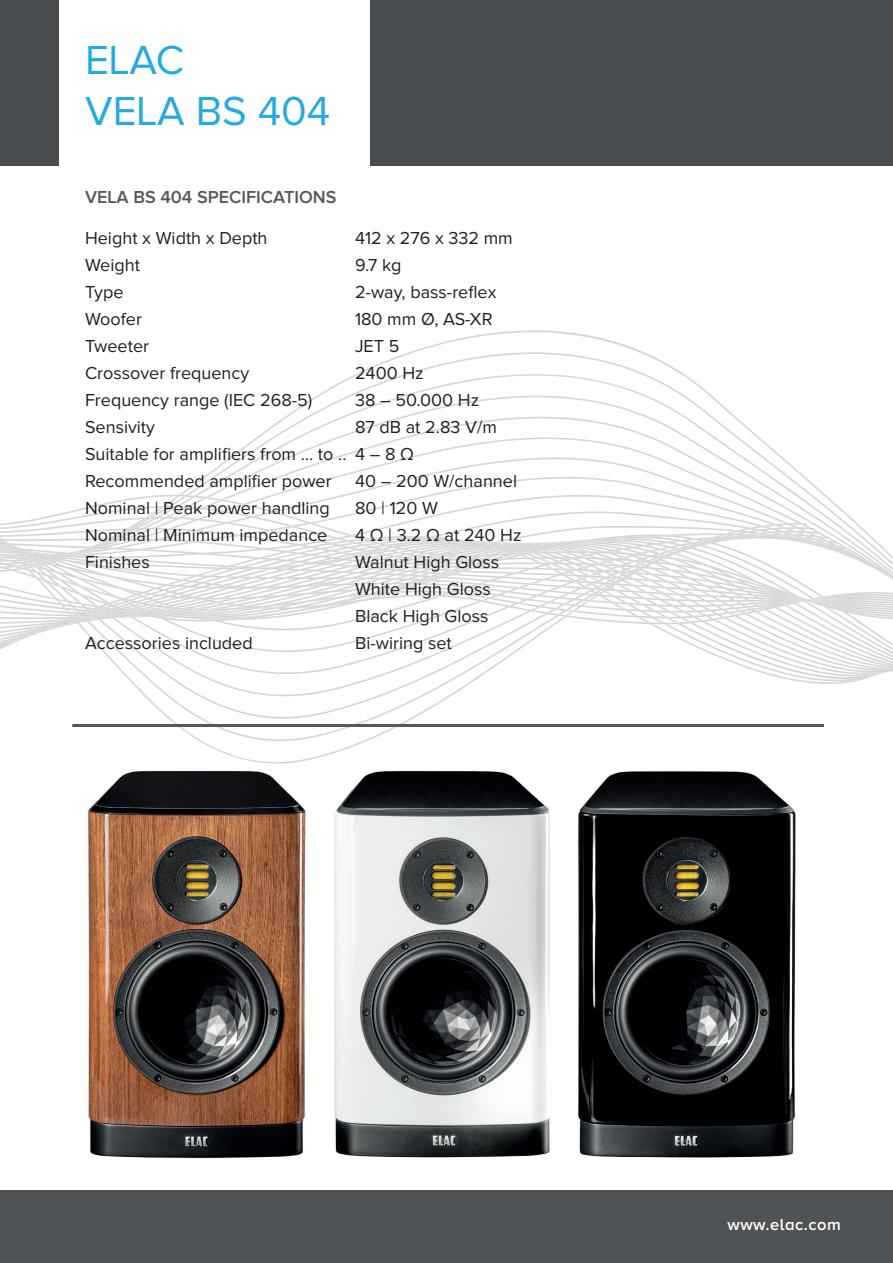
<style>
.page{position:relative;width:893px;height:1263px;background:#fff}
.page>*{position:absolute;margin:0;border:0;box-sizing:border-box;transform-origin:0 0}
.t1{font:42px/50.4px "Proxima Nova A";color:#24aae1}
.t2{font:18px/27px "Proxima Nova";color:#231f20}
.t3{font:600 18px "Proxima Nova A";color:#57585a}
.t4{font:600 16.5px "Proxima Nova A";letter-spacing:.03em;color:#fff}
</style>
<div class="page">
<svg style="left:145px;top:696px;width:305px;height:23px"></svg>
<svg style="left:133px;top:684px;width:336px;height:12px"></svg>
<svg style="left:179px;top:330px;width:646px;height:165px"></svg>
<svg style="left:108px;top:657px;width:785px;height:4px"></svg>
<svg style="left:101px;top:650px;width:792px;height:4px"></svg>
<svg style="left:0;top:646px;width:893px;height:4px"></svg>
<svg style="left:0;top:624px;width:893px;height:22px"></svg>
<svg style="left:0;top:619px;width:863px;height:5px"></svg>
<svg style="left:0;top:495px;width:893px;height:124px"></svg>
<img style="left:88px;top:770px;width:708px;height:389px">
<hr style="left:72px;top:724px;width:752px;height:3px;background:#57585a">
<div style="left:0;top:1191px;width:893px;height:72px;background:#505356"></div>
<div style="left:0;top:0;width:893px;height:166px;background:#494d4f"></div>
<div style="left:60px;top:0;width:310px;height:166px;background:#fff"></div>
<h1 class="t1" style="left:85px;top:35px;width:247px">ELAC<br>VELA BS 404</h1>
<p class="t3" style="left:85px;top:187px;width:253px">VELA BS 404 SPECIFICATIONS</p>
<p class="t2" style="left:85px;top:225px;width:184px">Height x Width x Depth</p>
<p class="t2" style="left:355px;top:225px;width:159px">412 x 276 x 332 mm</p>
<p class="t2" style="left:85px;top:252px;width:56px">Weight</p>
<p class="t2" style="left:355px;top:252px;width:48px">9.7 kg</p>
<p class="t2" style="left:85px;top:279px;width:40px">Type</p>
<p class="t2" style="left:355px;top:279px;width:143px">2-way, bass-reflex</p>
<p class="t2" style="left:85px;top:306px;width:58px">Woofer</p>
<p class="t2" style="left:355px;top:306px;width:139px">180 mm Ø, AS-XR</p>
<p class="t2" style="left:85px;top:333px;width:66px">Tweeter</p>
<p class="t2" style="left:355px;top:333px;width:46px">JET 5</p>
<p class="t2" style="left:85px;top:360px;width:166px">Crossover frequency</p>
<p class="t2" style="left:355px;top:360px;width:70px">2400 Hz</p>
<p class="t2" style="left:85px;top:387px;width:229px">Frequency range (IEC 268-5)</p>
<p class="t2" style="left:355px;top:387px;width:126px">38 – 50.000 Hz</p>
<p class="t2" style="left:85px;top:414px;width:72px">Sensivity</p>
<p class="t2" style="left:85px;top:414px;width:413px;text-indent:270px">87 dB at 2.83 V/m<br>Suitable for amplifiers from … to .. 4 – 8 Ω<br>Recommended amplifier power</p>
<p class="t2" style="left:355px;top:468px;width:163px">40 – 200 W/channel</p>
<p class="t2" style="left:85px;top:495px;width:246px">Nominal | Peak power handling</p>
<p class="t2" style="left:355px;top:495px;width:84px">80 | 120 W</p>
<p class="t2" style="left:85px;top:522px;width:244px">Nominal | Minimum impedance</p>
<p class="t2" style="left:355px;top:522px;width:168px">4 Ω | 3.2 Ω at 240 Hz</p>
<p class="t2" style="left:85px;top:549px;width:66px">Finishes</p>
<p class="t2" style="left:355px;top:549px;width:146px">Walnut High Gloss<br>White High Gloss<br>Black High Gloss</p>
<p class="t2" style="left:85px;top:630px;width:169px">Accessories included</p>
<p class="t2" style="left:355px;top:630px;width:98px">Bi-wiring set</p>
<p class="t4" style="left:727px;top:1215px;width:115px">www.elac.com</p>
</div>
